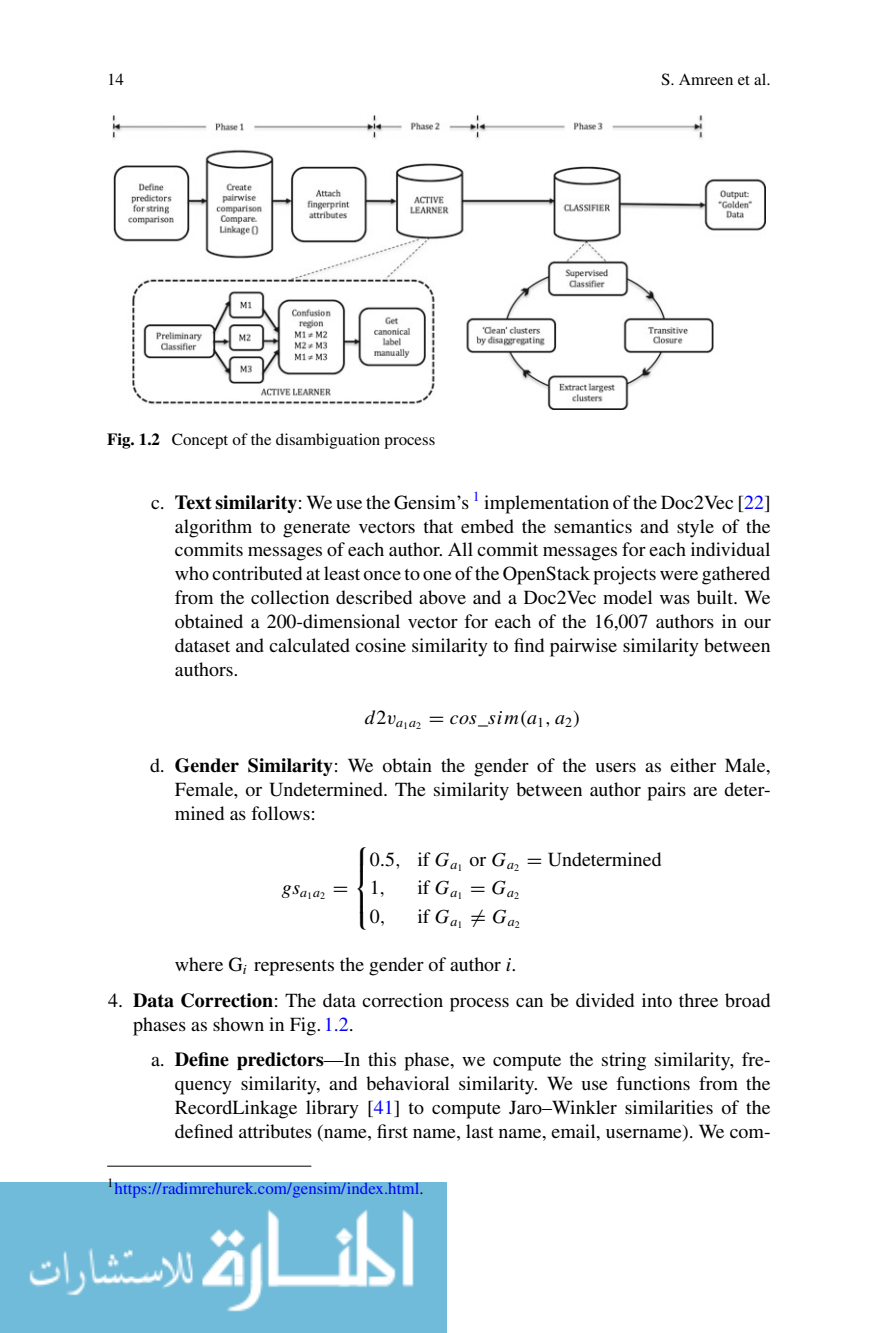
<style>
.page{position:relative;width:879px;height:1333px;background:#fff}
.page>*{position:absolute;margin:0;border:0;box-sizing:border-box;transform-origin:0 0}
.t1{font:20px/24px "Times";color:#000;text-align:justify}
.t2{font:italic 20px "Times";letter-spacing:.04em;color:#000}
.t3{font:20px/21px "MTEX";color:#000}
.t4{font:17px "Times";color:#000}
.t5{font:17px "Times";color:#00f}
.s1{font-weight:700}
.s2{color:#00f}
.s3{font-style:normal}
.s4{font-family:"MTMI";font-style:normal}
.s5{font-family:"MTSYN";font-style:normal}
.s6{font-family:"MTMI"}
.s7{font-style:italic}
.s8{font-family:"MTSYN"}
.s9{color:#000}
</style>
<div class="page">
<img style="left:0;top:1182px;width:446px;height:150px">
<img style="left:113px;top:115px;width:652px;height:295px">
<hr style="left:107px;top:1165px;width:204px;height:1px;background:#000">
<p class="t4" style="left:107px;top:73px;width:18px">14</p>
<p class="t4" style="left:661px;top:73px;width:111px">S. Amreen et al.</p>
<p class="t4" style="left:107px;top:433px;width:330px"><span class="s1">Fig. 1.2</span> Concept of the disambiguation process</p>
<p class="t1" style="left:175px;top:492px;width:597px;text-indent:-24px">c. <span class="s1">Text similarity</span>: We use the Gensim’s <sup>1</sup> implementation of the Doc2Vec [<span class="s2">22</span>] algorithm to generate vectors that embed the semantics and style of the commits messages of each author. All commit messages for each individual who contributed at least once to one of the OpenStack projects were gathered from the collection described above and a Doc2Vec model was built. We obtained a 200-dimensional vector for each of the 16,007 authors in our dataset and calculated cosine similarity to find pairwise similarity between authors.</p>
<p class="t2" style="left:365px;top:710px;width:217px">d<span class="s3">2</span><span class="s4">v</span><sub>a</sub><sub>1</sub><sub>a</sub><sub>2</sub> <span class="s5">=</span> cos<span class="s3">_</span>sim<span class="s4">(</span>a<sub>1</sub><span class="s4">,</span> a<sub>2</sub><span class="s4">)</span></p>
<p class="t1" style="left:175px;top:755px;width:597px;text-indent:-25px">d. <span class="s1">Gender Similarity</span>: We obtain the gender of the users as either Male, Female, or Undetermined. The similarity between author pairs are deter&shy;mined as follows:</p>
<p class="t3" style="left:354px;top:829px;width:17px">⎧ ⎪⎨</p>
<p class="t3" style="left:354px;top:892px;width:17px">⎪⎩</p>
<p class="t1" style="left:370px;top:846px;width:293px;line-height:28.6px">0<span class="s6">.</span>5<span class="s6">,</span> if <span class="s7">G</span><sub>a</sub><sub>1</sub> or <span class="s7">G</span><sub>a</sub><sub>2</sub> <span class="s8">=</span> Undetermined<br>1<span class="s6">,</span></p>
<p class="t1" style="left:417px;top:877px;width:103px">if <span class="s7">G</span><sub>a</sub><sub>1</sub> <span class="s8">=</span> <span class="s7">G</span><sub>a</sub><sub>2</sub></p>
<p class="t2" style="left:282px;top:879px;width:68px">gs<sub>a</sub><sub>1</sub><sub>a</sub><sub>2</sub> <span class="s5">=</span></p>
<p class="t1" style="left:370px;top:906px;width:18px">0<span class="s6">,</span></p>
<p class="t1" style="left:417px;top:906px;width:104px">if <span class="s7">G</span><sub>a</sub><sub>1</sub> <span class="s8">=</span> <span class="s7">G</span><sub>a</sub><sub>2</sub></p>
<p class="t1" style="left:175px;top:953px;width:343px">where G<sub>i</sub> represents the gender of author <span class="s7">i</span>.</p>
<p class="t1" style="left:133px;top:989px;width:639px;text-indent:-25px">4. <span class="s1">Data Correction</span>: The data correction process can be divided into three broad phases as shown in Fig. <span class="s2">1.2</span>.</p>
<p class="t1" style="left:175px;top:1049px;width:597px;text-indent:-24px">a. <span class="s1">Define predictors</span>—In this phase, we compute the string similarity, fre&shy;quency similarity, and behavioral similarity. We use functions from the RecordLinkage library [<span class="s2">41</span>] to compute Jaro–Winkler similarities of the defined attributes (name, first name, last name, email, username). We com-</p>
<p class="t5" style="left:107px;top:1181px;width:318px"><sup>1</sup>https://radimrehurek.com/gensim/index.html<span class="s9">.</span></p>
</div>
